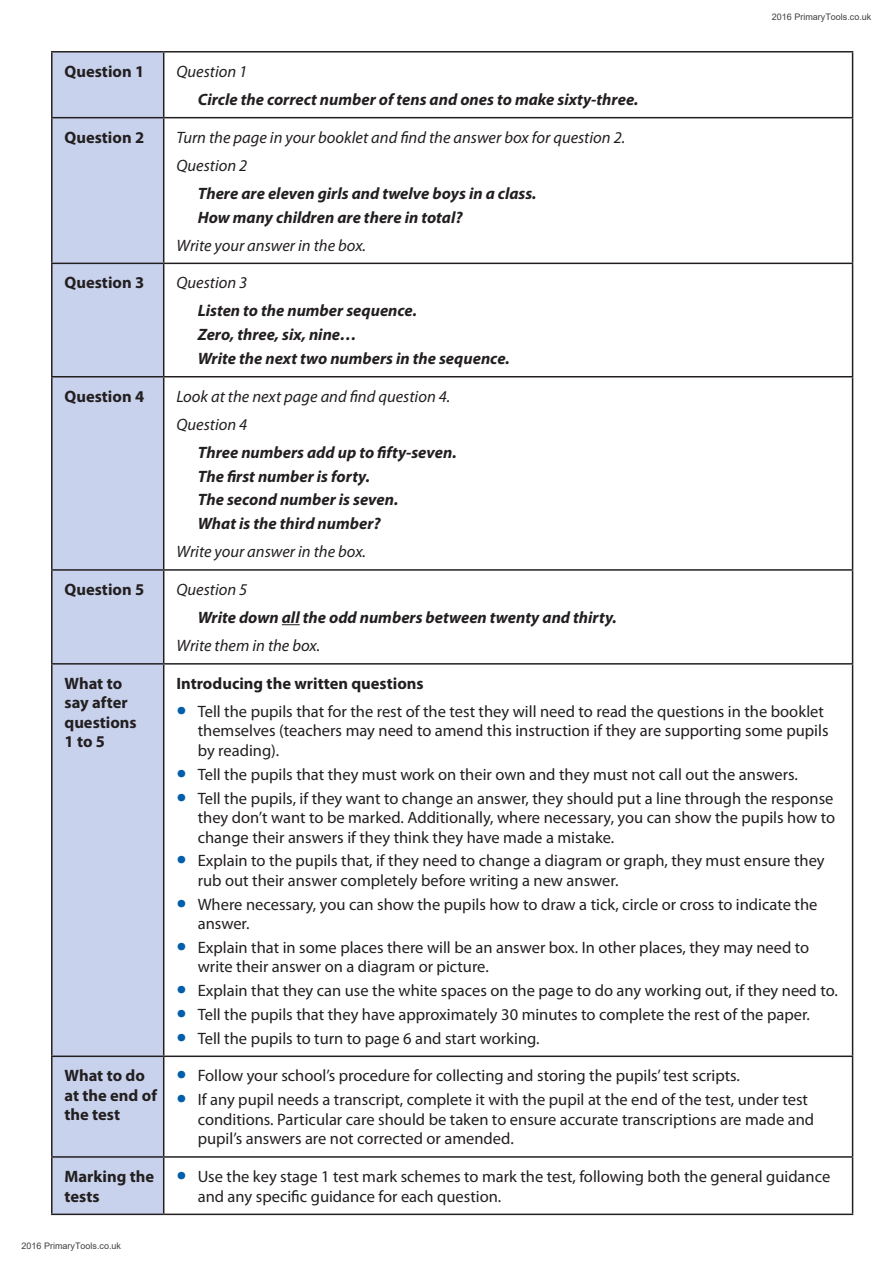
<style>
.page{position:relative;width:893px;height:1263px;background:#fff}
.page>*{position:absolute;margin:0;border:0;box-sizing:border-box;transform-origin:0 0}
.t1{font:16.5px/19.5px "Myriad Pro";color:#231f20}
.Table_body_LEFT{font:italic 700 16.5px "Myriad Pro";color:#231f20}
.Table_body_LEFT-2{font:italic 16.5px "Myriad Pro";color:#231f20}
.Table_body_LEFT-3{font:700 16.5px/19.5px "Myriad Pro";color:#231f20}
.t2{font:9px "Arial";color:#404040}
.s1{font-size:36px;color:#005faa}
</style>
<div class="page">
<div style="left:53px;top:53px;width:110px;height:1160px;background:#c8d2ec"></div>
<hr style="left:51px;top:51px;width:113px;height:2px;background:#231f20">
<hr style="left:51px;top:53px;width:2px;height:64px;background:#231f20">
<hr style="left:164px;top:51px;width:689px;height:2px;background:#231f20">
<hr style="left:163px;top:53px;width:1px;height:64px;background:#231f20">
<hr style="left:852px;top:53px;width:1px;height:64px;background:#231f20">
<hr style="left:51px;top:117px;width:113px;height:1px;background:#231f20">
<hr style="left:51px;top:118px;width:2px;height:145px;background:#231f20">
<hr style="left:164px;top:117px;width:689px;height:1px;background:#231f20">
<hr style="left:163px;top:118px;width:1px;height:145px;background:#231f20">
<hr style="left:852px;top:118px;width:1px;height:145px;background:#231f20">
<hr style="left:51px;top:263px;width:113px;height:1px;background:#231f20">
<hr style="left:51px;top:264px;width:2px;height:112px;background:#231f20">
<hr style="left:164px;top:263px;width:689px;height:1px;background:#231f20">
<hr style="left:163px;top:264px;width:1px;height:112px;background:#231f20">
<hr style="left:852px;top:264px;width:1px;height:112px;background:#231f20">
<hr style="left:51px;top:376px;width:113px;height:1px;background:#231f20">
<hr style="left:51px;top:377px;width:2px;height:192px;background:#231f20">
<hr style="left:164px;top:376px;width:689px;height:1px;background:#231f20">
<hr style="left:163px;top:377px;width:1px;height:192px;background:#231f20">
<hr style="left:852px;top:377px;width:1px;height:192px;background:#231f20">
<hr style="left:51px;top:569px;width:113px;height:2px;background:#231f20">
<hr style="left:51px;top:571px;width:2px;height:92px;background:#231f20">
<hr style="left:164px;top:569px;width:689px;height:2px;background:#231f20">
<hr style="left:163px;top:571px;width:1px;height:92px;background:#231f20">
<hr style="left:852px;top:571px;width:1px;height:92px;background:#231f20">
<hr style="left:51px;top:663px;width:113px;height:2px;background:#231f20">
<hr style="left:51px;top:665px;width:2px;height:390px;background:#231f20">
<hr style="left:164px;top:663px;width:689px;height:2px;background:#231f20">
<hr style="left:163px;top:665px;width:1px;height:390px;background:#231f20">
<hr style="left:852px;top:665px;width:1px;height:390px;background:#231f20">
<hr style="left:51px;top:1055px;width:113px;height:2px;background:#231f20">
<hr style="left:51px;top:1057px;width:2px;height:99px;background:#231f20">
<hr style="left:164px;top:1055px;width:689px;height:2px;background:#231f20">
<hr style="left:163px;top:1057px;width:1px;height:99px;background:#231f20">
<hr style="left:852px;top:1057px;width:1px;height:99px;background:#231f20">
<hr style="left:51px;top:1156px;width:113px;height:2px;background:#231f20">
<hr style="left:51px;top:1158px;width:2px;height:55px;background:#231f20">
<hr style="left:164px;top:1156px;width:689px;height:2px;background:#231f20">
<hr style="left:163px;top:1158px;width:1px;height:55px;background:#231f20">
<hr style="left:852px;top:1158px;width:1px;height:55px;background:#231f20">
<hr style="left:51px;top:1213px;width:113px;height:2px;background:#231f20">
<hr style="left:164px;top:1213px;width:689px;height:2px;background:#231f20">
<svg style="left:282px;top:624px;width:18px;height:1px"></svg>
<p class="t2" style="left:772px;top:10px;width:101px">2016 PrimaryTools.co.uk</p>
<p class="Table_body_LEFT-3" style="left:65px;top:61px;width:81px">Question 1</p>
<p class="Table_body_LEFT-2" style="left:176px;top:61px;width:72px">Question 1</p>
<p class="Table_body_LEFT" style="left:198px;top:89px;width:442px">Circle the correct number of tens and ones to make sixty-three.</p>
<p class="Table_body_LEFT-3" style="left:65px;top:127px;width:81px">Question 2</p>
<p class="Table_body_LEFT-2" style="left:176px;top:127px;width:450px">Turn the page in your booklet and find the answer box for question 2.</p>
<p class="Table_body_LEFT-2" style="left:176px;top:155px;width:72px">Question 2</p>
<p class="Table_body_LEFT" style="left:198px;top:183px;width:340px">There are eleven girls and twelve boys in a class.</p>
<p class="Table_body_LEFT" style="left:198px;top:206px;width:266px">How many children are there in total?</p>
<p class="Table_body_LEFT-2" style="left:176px;top:235px;width:191px">Write your answer in the box.</p>
<p class="Table_body_LEFT-3" style="left:65px;top:273px;width:81px">Question 3</p>
<p class="Table_body_LEFT-2" style="left:176px;top:273px;width:72px">Question 3</p>
<p class="Table_body_LEFT" style="left:198px;top:300px;width:221px">Listen to the number sequence.</p>
<p class="Table_body_LEFT" style="left:198px;top:324px;width:160px">Zero, three, six, nine…</p>
<p class="Table_body_LEFT" style="left:198px;top:348px;width:313px">Write the next two numbers in the sequence.</p>
<p class="Table_body_LEFT-3" style="left:65px;top:386px;width:81px">Question 4</p>
<p class="Table_body_LEFT-2" style="left:176px;top:386px;width:275px">Look at the next page and find question 4.</p>
<p class="Table_body_LEFT-2" style="left:176px;top:414px;width:72px">Question 4</p>
<p class="Table_body_LEFT" style="left:198px;top:442px;width:260px">Three numbers add up to fifty-seven.</p>
<p class="Table_body_LEFT" style="left:198px;top:465px;width:174px">The first number is forty.</p>
<p class="Table_body_LEFT" style="left:198px;top:489px;width:202px">The second number is seven.</p>
<p class="Table_body_LEFT" style="left:198px;top:513px;width:184px">What is the third number?</p>
<p class="Table_body_LEFT-2" style="left:176px;top:541px;width:191px">Write your answer in the box.</p>
<p class="Table_body_LEFT-3" style="left:65px;top:579px;width:81px">Question 5</p>
<p class="Table_body_LEFT-2" style="left:176px;top:579px;width:72px">Question 5</p>
<p class="Table_body_LEFT" style="left:198px;top:607px;width:421px">Write down all the odd numbers between twenty and thirty.</p>
<p class="Table_body_LEFT-2" style="left:176px;top:635px;width:145px">Write them in the box.</p>
<p class="Table_body_LEFT-3" style="left:65px;top:673px;width:74px">What to say after questions<br>1 to 5</p>
<p class="Table_body_LEFT-3" style="left:176px;top:673px;width:249px">Introducing the written questions</p>
<p class="t1" style="left:198px;top:701px;width:632px;text-indent:-21px"><span class="s1">•</span> Tell the pupils that for the rest of the test they will need to read the questions in the booklet themselves (teachers may need to amend this instruction if they are supporting some pupils by reading).</p>
<p class="t1" style="left:176px;top:764px;width:623px"><span class="s1">•</span> Tell the pupils that they must work on their own and they must not call out the answers.</p>
<p class="t1" style="left:198px;top:788px;width:639px;text-align:justify;text-indent:-21px"><span class="s1">•</span> Tell the pupils, if they want to change an answer, they should put a line through the response they don’t want to be marked. Additionally, where necessary, you can show the pupils how to change their answers if they think they have made a mistake.</p>
<p class="t1" style="left:198px;top:851px;width:628px;text-indent:-21px"><span class="s1">•</span> Explain to the pupils that, if they need to change a diagram or graph, they must ensure they rub out their answer completely before writing a new answer.</p>
<p class="t1" style="left:198px;top:894px;width:621px;text-indent:-21px"><span class="s1">•</span> Where necessary, you can show the pupils how to draw a tick, circle or cross to indicate the answer.</p>
<p class="t1" style="left:198px;top:937px;width:613px;text-indent:-21px"><span class="s1">•</span> Explain that in some places there will be an answer box. In other places, they may need to write their answer on a diagram or picture.</p>
<p class="t1" style="left:176px;top:980px;width:663px"><span class="s1">•</span> Explain that they can use the white spaces on the page to do any working out, if they need to.</p>
<p class="t1" style="left:176px;top:1004px;width:635px"><span class="s1">•</span> Tell the pupils that they have approximately 30 minutes to complete the rest of the paper.</p>
<p class="t1" style="left:176px;top:1028px;width:365px"><span class="s1">•</span> Tell the pupils to turn to page 6 and start working.</p>
<p class="Table_body_LEFT-3" style="left:65px;top:1065px;width:94px">What to do at the end of the test</p>
<p class="t1" style="left:176px;top:1066px;width:565px"><span class="s1">•</span> Follow your school’s procedure for collecting and storing the pupils’ test scripts.</p>
<p class="t1" style="left:198px;top:1090px;width:618px;text-indent:-21px"><span class="s1">•</span> If any pupil needs a transcript, complete it with the pupil at the end of the test, under test conditions. Particular care should be taken to ensure accurate transcriptions are made and pupil’s answers are not corrected or amended.</p>
<p class="Table_body_LEFT-3" style="left:65px;top:1166px;width:91px">Marking the tests</p>
<p class="t1" style="left:198px;top:1166px;width:634px;text-indent:-21px"><span class="s1">•</span> Use the key stage 1 test mark schemes to mark the test, following both the general guidance and any specific guidance for each question.</p>
<p class="t2" style="left:22px;top:1240px;width:101px">2016 PrimaryTools.co.uk</p>
</div>
